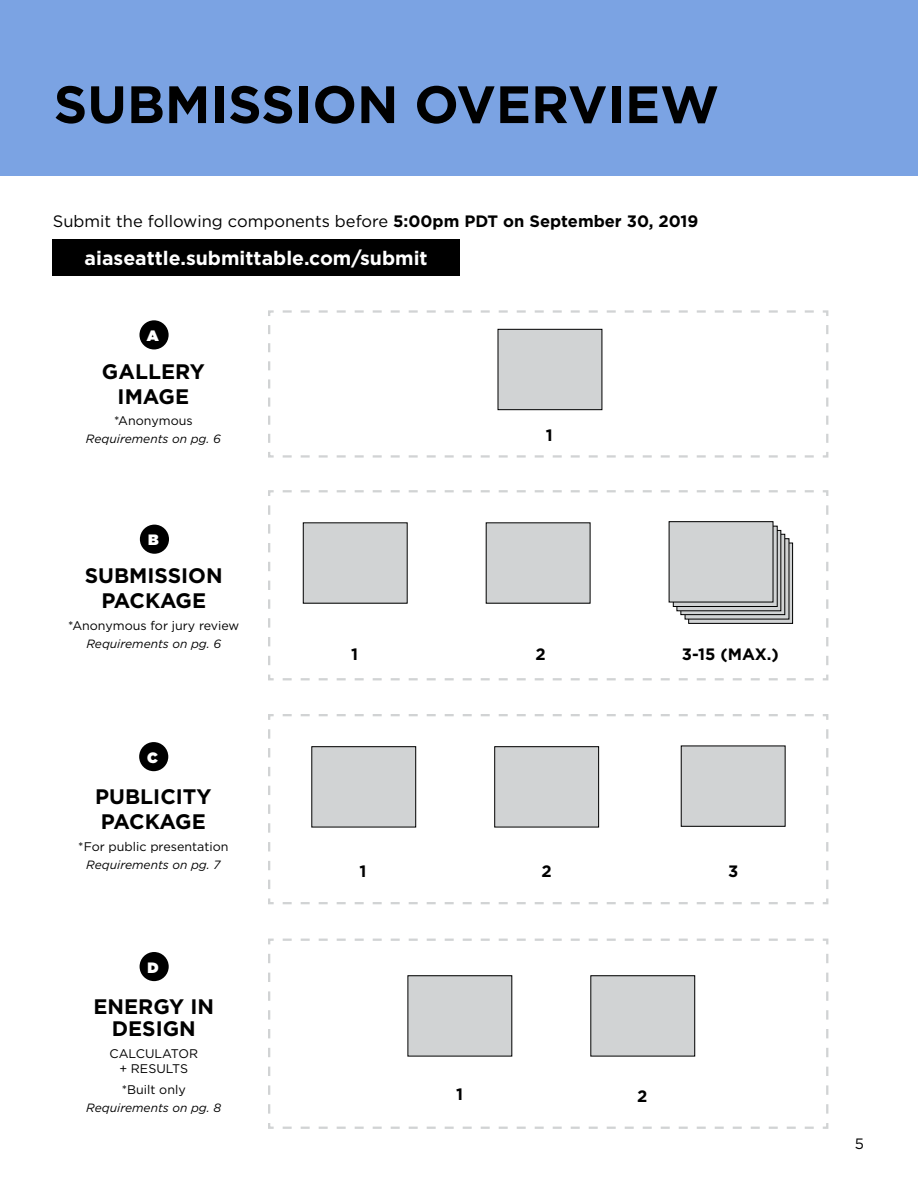
<style>
.page{position:relative;width:918px;height:1188px;background:#fff}
.page>*{position:absolute;margin:0;border:0;box-sizing:border-box;transform-origin:0 0}
.t1{font:700 52.5px "Gotham";color:#000}
.t2{font:700 21px/25.2px "Gotham";color:#000;text-align:center}
.t3{font:700 19.5px "Gotham";color:#fff}
.t4{font:16.5px "Gotham";color:#000}
.t5{font:700 16.5px "Gotham";color:#000}
.t6{font:900 15px "Gotham";color:#fff}
.t7{font:15px "Gotham";color:#000}
.t8{font:12.45px/15px "Gotham";color:#000;text-align:center}
.t9{font:italic 12px "Gotham";color:#000}
.s1{font-weight:700}
</style>
<div class="page">
<div style="left:0;top:0;width:918px;height:176px;background:#7ba3e3"></div>
<svg style="left:268px;top:490px;width:561px;height:191px"></svg>
<svg style="left:268px;top:310px;width:561px;height:148px"></svg>
<svg style="left:268px;top:714px;width:561px;height:191px"></svg>
<svg style="left:268px;top:938px;width:561px;height:191px"></svg>
<div style="left:303px;top:523px;width:104px;height:80px;background:#d1d3d4"></div>
<div style="left:486px;top:523px;width:104px;height:80px;background:#d1d3d4"></div>
<svg style="left:691px;top:545px;width:100px;height:77px"></svg>
<div style="left:689px;top:543px;width:104px;height:81px;border:1px solid #000"></div>
<svg style="left:687px;top:541px;width:100px;height:76px"></svg>
<svg style="left:683px;top:536px;width:100px;height:77px"></svg>
<div style="left:681px;top:534px;width:104px;height:81px;border:1px solid #000"></div>
<svg style="left:679px;top:532px;width:100px;height:77px"></svg>
<svg style="left:675px;top:528px;width:100px;height:77px"></svg>
<div style="left:673px;top:526px;width:104px;height:81px;border:1px solid #000"></div>
<div style="left:669px;top:522px;width:104px;height:80px;background:#d1d3d4"></div>
<div style="left:498px;top:329px;width:104px;height:81px;background:#d1d3d4"></div>
<div style="left:498px;top:329px;width:104px;height:81px;border:1px solid #000"></div>
<div style="left:312px;top:747px;width:104px;height:80px;background:#d1d3d4"></div>
<div style="left:495px;top:747px;width:104px;height:80px;background:#d1d3d4"></div>
<div style="left:681px;top:746px;width:104px;height:80px;background:#d1d3d4"></div>
<div style="left:408px;top:976px;width:104px;height:80px;background:#d1d3d4"></div>
<div style="left:591px;top:976px;width:104px;height:80px;background:#d1d3d4"></div>
<div style="left:140px;top:525px;width:29px;height:29px;background:#000;border-radius:50%"></div>
<div style="left:139px;top:320px;width:30px;height:29px;background:#000;border-radius:50%"></div>
<div style="left:139px;top:742px;width:29px;height:29px;background:#000;border-radius:50%"></div>
<div style="left:140px;top:952px;width:29px;height:29px;background:#000;border-radius:50%"></div>
<div style="left:52px;top:239px;width:408px;height:36px;background:#000"></div>
<h1 class="t1" style="left:54px;top:70px;width:667px">SUBMISSION OVERVIEW</h1>
<h3 class="t4" style="left:53px;top:211px;width:647px">Submit the following components before <span class="s1">5:00pm PDT on September 30, 2019</span></h3>
<h3 class="t3" style="left:85px;top:245px;width:345px">aiaseattle.submittable.com/submit</h3>
<p class="t6" style="left:147px;top:325px;width:13px">A</p>
<h2 class="t2" style="left:102px;top:359px;width:104px">GALLERY<br>IMAGE</h2>
<p class="t8" style="left:114px;top:413px;width:80px">*Anonymous</p>
<p class="t9" style="left:86px;top:432px;width:136px">Requirements on pg. 6</p>
<p class="t6" style="left:148px;top:529px;width:12px">B</p>
<h2 class="t2" style="left:85px;top:563px;width:139px">SUBMISSION<br>PACKAGE</h2>
<p class="t8" style="left:68px;top:618px;width:173px">*Anonymous for jury review</p>
<p class="t9" style="left:86px;top:636px;width:136px">Requirements on pg. 6</p>
<p class="t6" style="left:147px;top:747px;width:12px">C</p>
<h2 class="t2" style="left:95px;top:784px;width:118px;text-align:left">PUBLICITY<br>PACKAGE</h2>
<p class="t8" style="left:78px;top:838px;width:152px">*For public presentation</p>
<p class="t9" style="left:86px;top:857px;width:136px">Requirements on pg. 7</p>
<p class="t6" style="left:147px;top:957px;width:13px">D</p>
<h2 class="t2" style="left:93px;top:995px;width:122px;line-height:22.5px">ENERGY IN<br>DESIGN</h2>
<p class="t8" style="left:109px;top:1046px;width:90px">CALCULATOR + RESULTS</p>
<p class="t8" style="left:122px;top:1082px;width:65px">*Built only</p>
<p class="t9" style="left:86px;top:1100px;width:136px">Requirements on pg. 8</p>
<h3 class="t5" style="left:546px;top:424px;width:8px">1</h3>
<h3 class="t5" style="left:351px;top:643px;width:8px">1</h3>
<h3 class="t5" style="left:536px;top:643px;width:12px">2</h3>
<h3 class="t5" style="left:682px;top:643px;width:99px">3-15 (MAX.)</h3>
<h3 class="t5" style="left:359px;top:860px;width:8px">1</h3>
<h3 class="t5" style="left:542px;top:860px;width:12px">2</h3>
<h3 class="t5" style="left:728px;top:860px;width:12px">3</h3>
<h3 class="t5" style="left:456px;top:1083px;width:8px">1</h3>
<h3 class="t5" style="left:637px;top:1085px;width:12px">2</h3>
<p class="t7" style="left:855px;top:1134px;width:11px">5</p>
</div>
